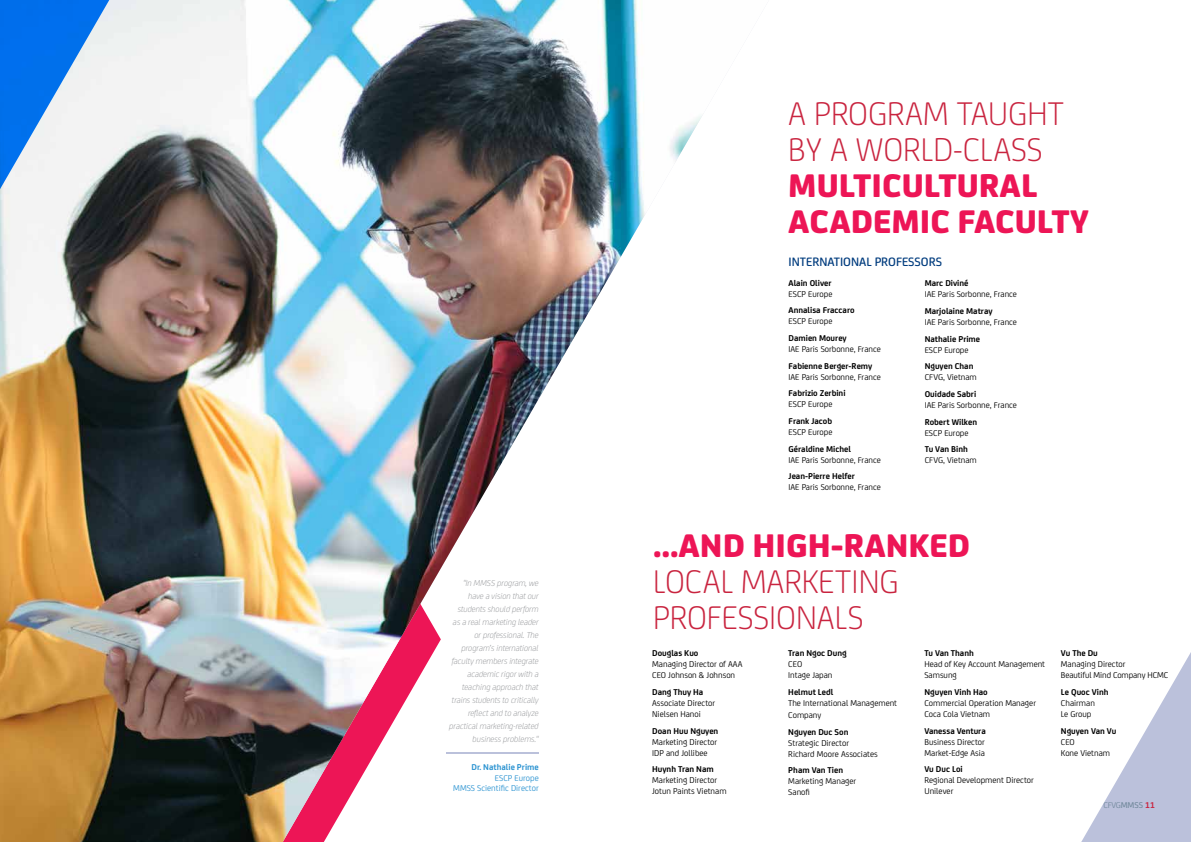
<style>
.page{position:relative;width:1191px;height:842px;background:#fff}
.page>*{position:absolute;margin:0;border:0;box-sizing:border-box;transform-origin:0 0}
.t1{font:300 35px/36px "FS Joey";color:#c9243f}
.t2{font:800 35px/36px "FS Joey";color:#ed1556}
.t3{font:500 13px "FS Joey";color:#003c7e}
.t4{font:9px/11px "FS Joey";color:#000}
.t5{font:700 9px "FS Joey";color:#000}
.t6{font:italic 300 9px/13px "FS Joey";letter-spacing:-.01em;color:#939598;text-align:right}
.t7{font:9px/10.8px "FS Joey";color:#2b93d1;text-align:right}
.t8{font:700 9px "FS Joey";color:#2b93d1}
.t9{font:9px "FS Joey";color:#748b9e}
.s1{font-weight:500}
.s2{font-weight:700;color:#c9243f}
</style>
<div class="page">
<img style="left:0;top:0;width:702px;height:842px">
<svg style="left:0;top:0;width:112px;height:337px"></svg>
<svg style="left:446px;top:752px;width:93px;height:2px"></svg>
<svg style="left:1081px;top:652px;width:110px;height:190px"></svg>
<p class="t6" style="left:449px;top:577px;width:91px">"In MMSS program, we have a vision that our students should perform as a real marketing leader or professional. The program’s international faculty members integrate academic rigor with a teaching approach that trains students to critically reflect and to analyze practical marketing-related business problems."</p>
<p class="t8" style="left:471px;top:760px;width:69px">Dr. Nathalie Prime</p>
<p class="t7" style="left:453px;top:772px;width:87px">ESCP Europe<br>MMSS Scientific Director</p>
<h1 class="t1" style="left:788px;top:94px;width:277px">A PROGRAM TAUGHT<br>BY A WORLD-CLASS</h1>
<h1 class="t2" style="left:788px;top:165px;width:302px">MULTICULTURAL<br>ACADEMIC FACULTY</h1>
<h2 class="t3" style="left:788px;top:252px;width:155px">INTERNATIONAL PROFESSORS</h2>
<p class="t5" style="left:788px;top:276px;width:44px">Alain Oliver</p>
<p class="t4" style="left:788px;top:288px;width:45px">ESCP Europe</p>
<p class="t5" style="left:788px;top:304px;width:67px">Annalisa Fraccaro</p>
<p class="t4" style="left:788px;top:315px;width:45px">ESCP Europe</p>
<p class="t5" style="left:788px;top:331px;width:60px">Damien Mourey</p>
<p class="t4" style="left:788px;top:343px;width:94px">IAE Paris Sorbonne, France</p>
<p class="t5" style="left:788px;top:359px;width:85px">Fabienne Berger-Remy</p>
<p class="t4" style="left:788px;top:371px;width:94px">IAE Paris Sorbonne, France</p>
<p class="t5" style="left:788px;top:387px;width:58px">Fabrizio Zerbini</p>
<p class="t4" style="left:788px;top:398px;width:45px">ESCP Europe</p>
<p class="t5" style="left:788px;top:414px;width:45px">Frank Jacob</p>
<p class="t4" style="left:788px;top:426px;width:45px">ESCP Europe</p>
<p class="t5" style="left:788px;top:442px;width:64px">Géraldine Michel</p>
<p class="t4" style="left:788px;top:454px;width:94px">IAE Paris Sorbonne, France</p>
<p class="t5" style="left:788px;top:470px;width:68px">Jean-Pierre Helfer</p>
<p class="t4" style="left:788px;top:481px;width:94px">IAE Paris Sorbonne, France</p>
<p class="t5" style="left:924px;top:277px;width:45px">Marc Diviné</p>
<p class="t4" style="left:924px;top:288px;width:94px">IAE Paris Sorbonne, France</p>
<p class="t5" style="left:924px;top:304px;width:69px">Marjolaine Matray</p>
<p class="t4" style="left:924px;top:316px;width:94px">IAE Paris Sorbonne, France</p>
<p class="t5" style="left:924px;top:332px;width:57px">Nathalie Prime</p>
<p class="t4" style="left:924px;top:344px;width:45px">ESCP Europe</p>
<p class="t5" style="left:924px;top:360px;width:50px">Nguyen Chan</p>
<p class="t4" style="left:924px;top:371px;width:54px">CFVG, Vietnam</p>
<p class="t5" style="left:924px;top:387px;width:53px">Ouidade Sabri</p>
<p class="t4" style="left:924px;top:399px;width:94px">IAE Paris Sorbonne, France</p>
<p class="t5" style="left:924px;top:415px;width:54px">Robert Wilken</p>
<p class="t4" style="left:924px;top:427px;width:45px">ESCP Europe</p>
<p class="t5" style="left:924px;top:443px;width:45px">Tu Van Binh</p>
<p class="t4" style="left:924px;top:454px;width:54px">CFVG, Vietnam</p>
<h1 class="t2" style="left:653px;top:525px;width:319px">…AND HIGH-RANKED</h1>
<h1 class="t1" style="left:653px;top:562px;width:247px">LOCAL MARKETING<br>PROFESSIONALS</h1>
<p class="t5" style="left:652px;top:646px;width:48px">Douglas Kuo</p>
<p class="t4" style="left:652px;top:658px;width:92px">Managing Director of AAA<br>CEO Johnson &amp; Johnson</p>
<p class="t5" style="left:652px;top:685px;width:53px">Dang Thuy Ha</p>
<p class="t4" style="left:652px;top:697px;width:64px">Associate Director<br>Nielsen Hanoi</p>
<p class="t5" style="left:652px;top:724px;width:68px">Doan Huu Nguyen</p>
<p class="t4" style="left:652px;top:735px;width:67px">Marketing Director<br>IDP and Jollibee</p>
<p class="t5" style="left:652px;top:762px;width:63px">Huynh Tran Nam</p>
<p class="t4" style="left:652px;top:774px;width:76px">Marketing Director<br>Jotun Paints Vietnam</p>
<p class="t5" style="left:924px;top:646px;width:51px">Tu Van Thanh</p>
<p class="t4" style="left:924px;top:658px;width:122px">Head of Key Account Management<br>Samsung</p>
<p class="t5" style="left:924px;top:685px;width:65px">Nguyen Vinh Hao</p>
<p class="t4" style="left:924px;top:697px;width:113px">Commercial Operation Manager<br>Coca Cola Vietnam</p>
<p class="t5" style="left:924px;top:724px;width:63px">Vanessa Ventura</p>
<p class="t4" style="left:924px;top:735px;width:62px">Business Director<br>Market-Edge Asia</p>
<p class="t5" style="left:924px;top:762px;width:40px">Vu Duc Loi</p>
<p class="t4" style="left:924px;top:774px;width:111px">Regional Development Director<br>Unilever</p>
<p class="t5" style="left:788px;top:646px;width:60px">Tran Ngoc Dung</p>
<p class="t4" style="left:788px;top:658px;width:46px">CEO<br>Intage Japan</p>
<p class="t5" style="left:788px;top:685px;width:47px">Helmut Ledl</p>
<p class="t4" style="left:788px;top:696px;width:110px;line-height:12px">The International Management<br>Company</p>
<p class="t5" style="left:788px;top:725px;width:62px">Nguyen Duc Son</p>
<p class="t4" style="left:788px;top:736px;width:91px">Strategic Director<br>Richard Moore Associates</p>
<p class="t5" style="left:788px;top:763px;width:56px">Pham Van Tien</p>
<p class="t4" style="left:788px;top:775px;width:69px">Marketing Manager<br>Sanofi</p>
<p class="t5" style="left:1061px;top:646px;width:38px">Vu The Du</p>
<p class="t4" style="left:1061px;top:658px;width:109px">Managing Director<br>Beautiful Mind Company HCMC</p>
<p class="t5" style="left:1061px;top:685px;width:49px">Le Quoc Vinh</p>
<p class="t4" style="left:1061px;top:697px;width:36px">Chairman<br>Le Group</p>
<p class="t5" style="left:1061px;top:724px;width:57px">Nguyen Van Vu</p>
<p class="t4" style="left:1061px;top:735px;width:51px">CEO<br>Kone Vietnam</p>
<p class="t9" style="left:1103px;top:799px;width:53px">CFVG<span class="s1">MMSS</span> <span class="s2">11</span></p>
</div>
